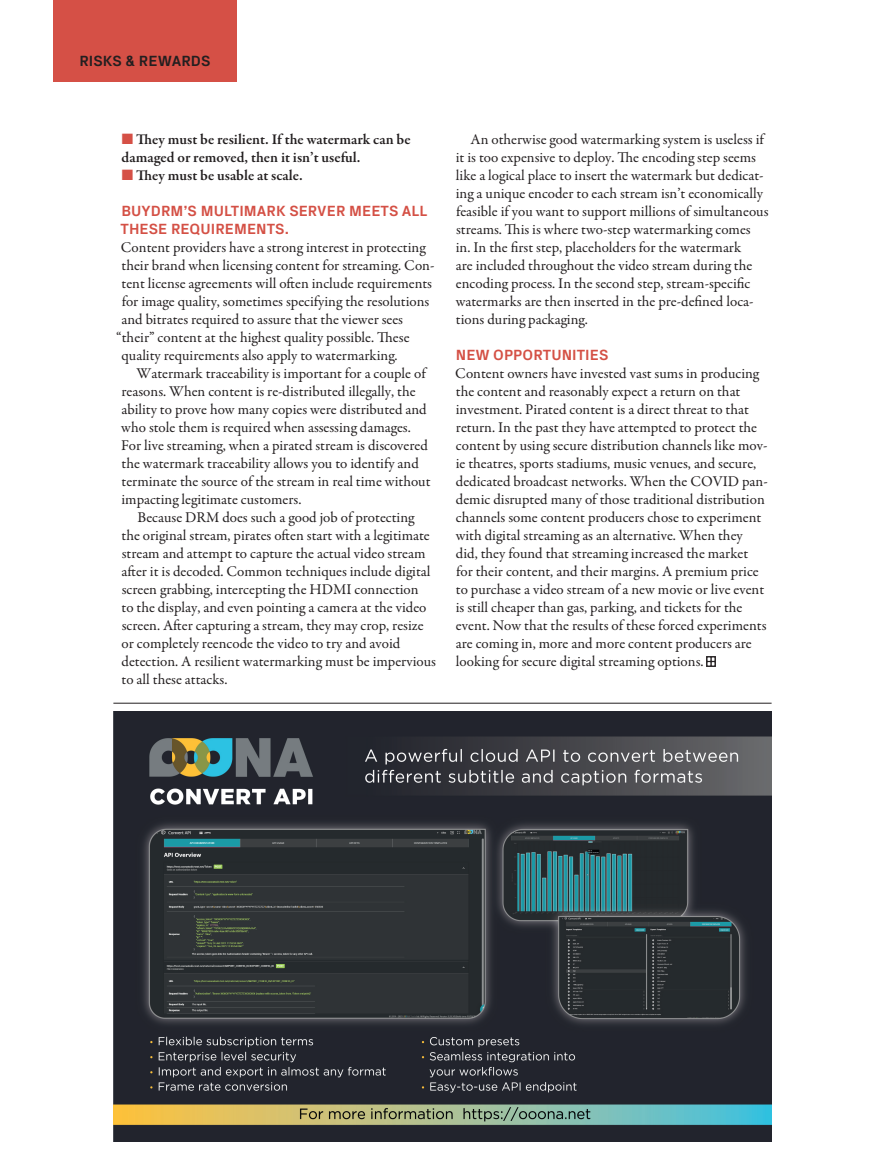
<style>
.page{position:relative;width:891px;height:1161px;background:#fff}
.page>*{position:absolute;margin:0;border:0;box-sizing:border-box;transform-origin:0 0}
.t1{font:15px/18px "Garamond Premr Pro";color:#231f20}
.t2{font:600 15px/18px "Garamond Premr Pro";color:#231f20}
.t3{font:700 15px/18px "Px Grotesk";letter-spacing:.005em;color:#d45045}
.t4{font:700 15px "Px Grotesk";letter-spacing:.005em;color:#231f20}
.s1{color:#d55046}
</style>
<div class="page">
<svg style="left:707px;top:657px;width:9px;height:9px"></svg>
<div style="left:53px;top:0;width:184px;height:82px;background:#d55046"></div>
<hr style="left:113px;top:703px;width:659px;height:1px;background:#231f20">
<img style="left:113px;top:712px;width:659px;height:430px">
<p class="t4" style="left:79px;top:50px;width:133px">RISKS &amp; REWARDS</p>
<p class="t2" style="left:122px;top:131px;width:291px"><span class="s1">■</span> They must be resilient. If the watermark can be damaged or removed, then it isn’t useful.</p>
<p class="t2" style="left:122px;top:167px;width:182px"><span class="s1">■</span> They must be usable at scale.</p>
<p class="t3" style="left:120px;top:201px;width:308px">BUYDRM’S MULTIMARK SERVER MEETS ALL<br>THESE REQUIREMENTS.</p>
<p class="t1" style="left:121px;top:239px;width:306px">Content providers have a strong interest in protecting</p>
<p class="t1" style="left:122px;top:257px;width:314px">their brand when licensing content for streaming. Con-</p>
<p class="t1" style="left:122px;top:275px;width:312px">tent license agreements will often include requirements</p>
<p class="t1" style="left:122px;top:293px;width:309px">for image quality, sometimes specifying the resolutions</p>
<p class="t1" style="left:121px;top:311px;width:283px">and bitrates required to assure that the viewer sees</p>
<p class="t1" style="left:116px;top:329px;width:295px">“their” content at the highest quality possible. These</p>
<p class="t1" style="left:122px;top:347px;width:278px">quality requirements also apply to watermarking.</p>
<p class="t1" style="left:121px;top:365px;width:311px;text-indent:15px">Watermark traceability is important for a couple of reasons. When content is re-distributed illegally, the ability to prove how many copies were distributed and who stole them is required when assessing damages.<br>For live streaming, when a pirated stream is discovered the watermark traceability allows you to identify and terminate the source of the stream in real time without impacting legitimate customers.</p>
<p class="t1" style="left:121px;top:509px;width:316px;text-indent:16px">Because DRM does such a good job of protecting the original stream, pirates often start with a legitimate stream and attempt to capture the actual video stream after it is decoded. Common techniques include digital screen grabbing, intercepting the HDMI connection<br>to the display, and even pointing a camera at the video screen. After capturing a stream, they may crop, resize or completely reencode the video to try and avoid detection. A resilient watermarking must be impervious to all these attacks.</p>
<p class="t1" style="left:456px;top:131px;width:314px;text-indent:15px">An otherwise good watermarking system is useless if it is too expensive to deploy. The encoding step seems like a logical place to insert the watermark but dedicat&shy;ing a unique encoder to each stream isn’t economically feasible if you want to support millions of simultaneous streams. This is where two-step watermarking comes in. In the first step, placeholders for the watermark<br>are included throughout the video stream during the encoding process. In the second step, stream-specific watermarks are then inserted in the pre-defined loca&shy;tions during packaging.</p>
<p class="t3" style="left:456px;top:345px;width:154px">NEW OPPORTUNITIES</p>
<p class="t1" style="left:455px;top:365px;width:314px">Content owners have invested vast sums in producing the content and reasonably expect a return on that investment. Pirated content is a direct threat to that return. In the past they have attempted to protect the content by using secure distribution channels like mov&shy;ie theatres, sports stadiums, music venues, and secure, dedicated broadcast networks. When the COVID pan&shy;demic disrupted many of those traditional distribution channels some content producers chose to experiment with digital streaming as an alternative. When they did, they found that streaming increased the market for their content, and their margins. A premium price to purchase a video stream of a new movie or live event is still cheaper than gas, parking, and tickets for the event. Now that the results of these forced experiments are coming in, more and more content producers are looking for secure digital streaming options.</p>
</div>
